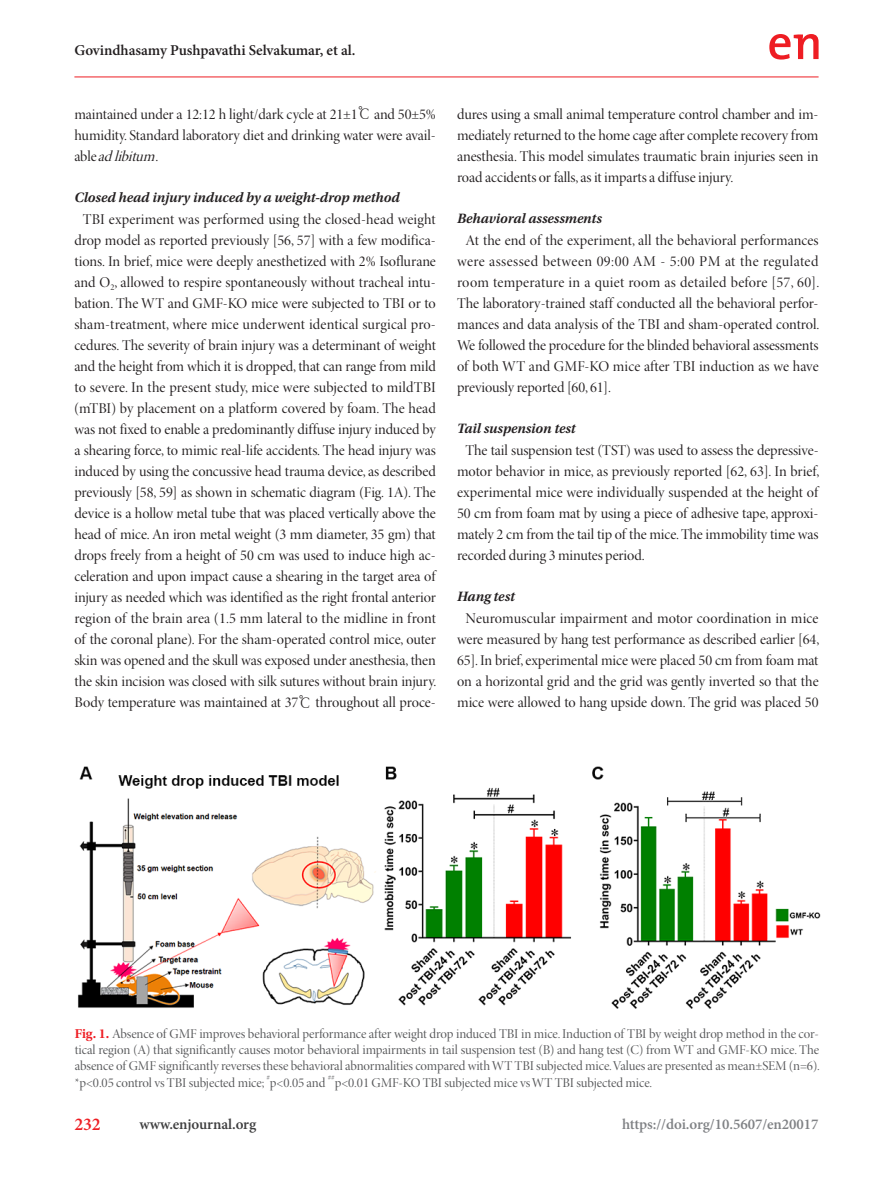
<style>
.page{position:relative;width:893px;height:1191px;background:#fff}
.page>*{position:absolute;margin:0;border:0;box-sizing:border-box;transform-origin:0 0}
.t1{font:600 18px "Minion Pro";color:#ee1d23}
.t2{font:15px/21px "Minion Pro Disp";letter-spacing:-.005em;color:#231f20;text-align:justify}
.t3{font:600 15px "Minion Pro";letter-spacing:-.005em;color:#231f20}
.t4{font:600 15px "Minion Pro";letter-spacing:-.005em;color:#808285}
.t5{font:600 15px "Minion Pro";letter-spacing:-.005em;color:#3e3e3f}
.t6{font:italic 600 14.25px "Utopia Std";letter-spacing:-.005em;color:#231f20}
.t7{font:13.5px/16.2px "Minion Pro Disp";letter-spacing:-.005em;color:#57585a;text-align:justify}
.t8{font:7.8px "Minion Pro Disp";color:#57585a}
.s1{font-family:"Ko Pub Batang";font-weight:300}
.s2{font-style:italic}
.s3{font-family:"Utopia Std";font-weight:600;color:#ee1d23}
</style>
<div class="page">
<hr style="left:74px;top:77px;width:745px;height:1px;background:#ee1d23">
<svg style="left:769px;top:34px;width:50px;height:26px"></svg>
<img style="left:78px;top:766px;width:743px;height:243px">
<p class="t3" style="left:74px;top:40px;width:283px">Govindhasamy Pushpavathi Selvakumar, et al.</p>
<p class="t2" style="left:74px;top:104px;width:363px">maintained under a 12:12 h light/dark cycle at 21±1<span class="s1">℃</span> and 50±5% humidity. Standard laboratory diet and drinking water were avail&shy;a b l e <span class="s2">adlibitum</span>.</p>
<p class="t6" style="left:74px;top:189px;width:327px">Closed head injury induced by a weight-drop method</p>
<p class="t2" style="left:74px;top:209px;width:364px;text-align:center">TBI experiment was performed using the closed-head weight drop model as reported previously [56, 57] with a few modifica&shy;tions. In brief, mice were deeply anesthetized with 2% Isoflurane and O<sub>2</sub>, allowed to respire spontaneously without tracheal intu&shy;bation. The WT and GMF-KO mice were subjected to TBI or to sham-treatment, where mice underwent identical surgical pro&shy;cedures. The severity of brain injury was a determinant of weight and the height from which it is dropped, that can range from mild to severe. In the present study, mice were subjected to mildTBI (mTBI) by placement on a platform covered by foam. The head was not fixed to enable a predominantly diffuse injury induced by a shearing force, to mimic real-life accidents. The head injury was induced by using the concussive head trauma device, as described previously [58, 59] as shown in schematic diagram (Fig. 1A). The device is a hollow metal tube that was placed vertically above the head of mice. An iron metal weight (3 mm diameter, 35 gm) that drops freely from a height of 50 cm was used to induce high ac&shy;celeration and upon impact cause a shearing in the target area of injury as needed which was identified as the right frontal anterior region of the brain area (1.5 mm lateral to the midline in front of the coronal plane). For the sham-operated control mice, outer skin was opened and the skull was exposed under anesthesia, then the skin incision was closed with silk sutures without brain injury.<br>Body temperature was maintained at 37<span class="s1">℃</span> throughout all proce-</p>
<p class="t2" style="left:457px;top:104px;width:363px">dures using a small animal temperature control chamber and im&shy;mediately returned to the home cage after complete recovery from anesthesia. This model simulates traumatic brain injuries seen in road accidents or falls, as it imparts a diffuse injury.</p>
<p class="t6" style="left:457px;top:210px;width:146px">Behavioral assessments</p>
<p class="t2" style="left:457px;top:230px;width:364px;text-indent:9px">At the end of the experiment, all the behavioral performances were assessed between 09:00 AM - 5:00 PM at the regulated room temperature in a quiet room as detailed before [57, 60].<br>The laboratory-trained staff conducted all the behavioral perfor&shy;mances and data analysis of the TBI and sham-operated control.<br>We followed the procedure for the blinded behavioral assessments of both WT and GMF-KO mice after TBI induction as we have previously reported [60, 61].</p>
<p class="t6" style="left:457px;top:420px;width:120px">Tail suspension test</p>
<p class="t2" style="left:457px;top:440px;width:364px;text-indent:9px">The tail suspension test (TST) was used to assess the depressive&shy;motor behavior in mice, as previously reported [62, 63]. In brief, experimental mice were individually suspended at the height of 50 cm from foam mat by using a piece of adhesive tape, approxi&shy;mately 2 cm from the tail tip of the mice. The immobility time was recorded during 3 minutes period.</p>
<p class="t6" style="left:457px;top:588px;width:59px">Hang test</p>
<p class="t2" style="left:457px;top:608px;width:364px;text-align:center">Neuromuscular impairment and motor coordination in mice were measured by hang test performance as described earlier [64, 65]. In brief, experimental mice were placed 50 cm from foam mat on a horizontal grid and the grid was gently inverted so that the mice were allowed to hang upside down. The grid was placed 50</p>
<p class="t7" style="left:75px;top:1025px;width:746px"><span class="s3">Fig. 1.</span> Absence of GMF improves behavioral performance after weight drop induced TBI in mice. Induction of TBI by weight drop method in the cor&shy;tical region (A) that significantly causes motor behavioral impairments in tail suspension test (B) and hang test (C) from WT and GMF-KO mice. The absence of GMF significantly reverses these behavioral abnormalities compared with WT TBI subjected mice. Values are presented as mean±SEM (n=6). *p&lt;0.05 control vs TBI subjected mice; p&lt;0.05 and</p>
<p class="t8" style="left:266px;top:1073px;width:5px">#</p>
<p class="t8" style="left:328px;top:1073px;width:9px">##</p>
<p class="t7" style="left:335px;top:1074px;width:319px">p&lt;0.01 GMF-KO TBI subjected mice vs WT TBI subjected mice.</p>
<p class="t1" style="left:74px;top:1112px;width:28px">232</p>
<p class="t5" style="left:140px;top:1114px;width:118px">www.enjournal.org</p>
<p class="t4" style="left:622px;top:1114px;width:198px">https://doi.org/10.5607/en20017</p>
</div>
